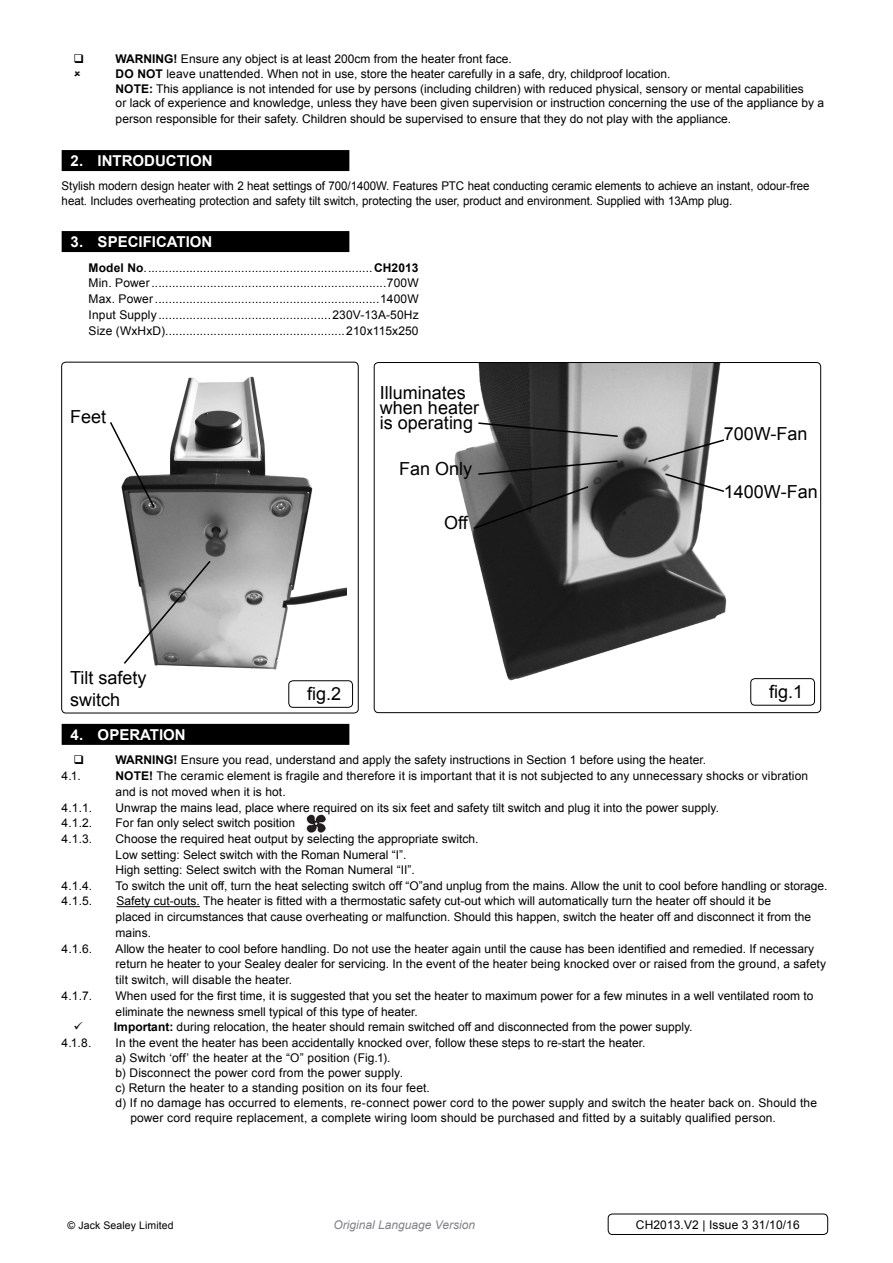
<style>
.page{position:relative;width:893px;height:1263px;background:#fff}
.page>*{position:absolute;margin:0;border:0;box-sizing:border-box;transform-origin:0 0}
.t1{font:18px/15px "Arial";color:#000}
.t2{font:700 15px "Arial";color:#fff}
.t3{font:12px/15.8px "Arial";color:#000}
.t4{font:12px/15px "Arial";color:#000;scale:.96 1}
.t5{font:italic 12px "Arial";color:#808285}
.t6{font:700 12px "Arial";color:#000}
.t7{font:10.5px "Arial";letter-spacing:.01em;color:#000}
.s1{font-weight:700}
</style>
<div class="page">
<div style="left:62px;top:150px;width:287px;height:21px;background:#000"></div>
<div style="left:62px;top:231px;width:287px;height:21px;background:#000"></div>
<div style="left:62px;top:724px;width:287px;height:21px;background:#000"></div>
<hr style="left:116px;top:906px;width:84px;height:1px;background:#000">
<div style="left:608px;top:1213px;width:220px;height:22px;border:1px solid #000;border-radius:4px"></div>
<img style="left:454px;top:364px;width:310px;height:342px">
<div style="left:374px;top:362px;width:447px;height:351px;border:1px solid #000;border-radius:4px"></div>
<svg style="left:477px;top:421px;width:142px;height:17px"></svg>
<svg style="left:477px;top:459px;width:142px;height:17px"></svg>
<svg style="left:472px;top:485px;width:118px;height:45px"></svg>
<svg style="left:647px;top:438px;width:79px;height:25px"></svg>
<svg style="left:664px;top:472px;width:62px;height:21px"></svg>
<div style="left:750px;top:678px;width:65px;height:27px;border:1px solid #000;border-radius:4px"></div>
<img style="left:125px;top:376px;width:221px;height:330px">
<div style="left:61px;top:362px;width:298px;height:351px;border:1px solid #000;border-radius:4px"></div>
<svg style="left:124px;top:559px;width:88px;height:106px"></svg>
<svg style="left:110px;top:420px;width:46px;height:90px"></svg>
<div style="left:288px;top:680px;width:65px;height:28px;border:1px solid #000;border-radius:4px"></div>
<img style="left:306px;top:814px;width:19px;height:19px">
<p class="t3" style="left:116px;top:51px;width:556px;text-indent:58px"><span class="s1">!</span> Ensure any object is at least 200cm from the heater front face.<br><span class="s1">DO N OT</span> leave unattended. When not in use, store the heater carefully in a safe, dry, childproof location.</p>
<p class="t3" style="left:116px;top:82px;width:710px;line-height:14.4px"><span class="s1">NOTE :</span> This appliance is not intended for use by persons (including children) with reduced physical, sensory or mental capabilities<br>or lack of experience and knowledge, unless they have been given supervision or instruction concerning the use of the appliance by a</p>
<p class="t3" style="left:116px;top:111px;width:617px">person responsible for their safety. Children should be supervised to ensure that they do not play with the appliance.</p>
<p class="t2" style="left:71px;top:151px;width:143px">2. INTRODUCTION</p>
<p class="t4" style="left:62px;top:178px;width:781px">Stylish modern design heater with 2 heat settings of 700/1400W. Features PTC heat conducting ceramic elements to achieve an instant, odour-free heat. Includes overheating protection and safety tilt switch, protecting the user, product and environment. Supplied with 13Amp plug.</p>
<p class="t2" style="left:71px;top:232px;width:143px">3. SPECIFICATION</p>
<p class="t3" style="left:89px;top:260px;width:331px;text-align:justify"><span class="s1">MODEL NO</span>..................................................................<span class="s1">CH2013<br></span>Min. Power....................................................................700W Max. Power.................................................................1400W Input Supply ..................................................230V-13A-50Hz Size (WxHxD)....................................................210x115x250</p>
<p class="t6" style="left:116px;top:51px;width:10px">WARNING</p>
<h1 class="t1" style="left:70px;top:410px;width:38px">Feet</h1>
<h1 class="t1" style="left:70px;top:667px;width:78px;line-height:21.6px">Tilt safety switch</h1>
<h1 class="t1" style="left:380px;top:385px;width:101px">Illuminates when heater is operating</h1>
<h1 class="t1" style="left:399px;top:461px;width:75px">Fan Only</h1>
<h1 class="t1" style="left:444px;top:515px;width:26px">Off</h1>
<h1 class="t1" style="left:307px;top:687px;width:36px">fig.2</h1>
<h1 class="t1" style="left:724px;top:427px;width:85px">700W-Fan</h1>
<h1 class="t1" style="left:724px;top:484px;width:95px">1400W-Fan</h1>
<h1 class="t1" style="left:769px;top:684px;width:36px">fig.1</h1>
<p class="t2" style="left:71px;top:724px;width:117px">4. OPERATION</p>
<p class="t6" style="left:116px;top:752px;width:10px">WARNING</p>
<p class="t3" style="left:174px;top:752px;width:534px"><span class="s1">!</span> Ensure you read, understand and apply the safety instructions in Section 1 before using the heater.</p>
<p class="t3" style="left:62px;top:768px;width:21px">4.1.</p>
<p class="t3" style="left:116px;top:768px;width:694px"><span class="s1">NOTE!</span> The ceramic element is fragile and therefore it is important that it is not subjected to any unnecessary shocks or vibration and is not moved when it is hot.</p>
<p class="t3" style="left:62px;top:800px;width:32px">4.1.1.</p>
<p class="t3" style="left:116px;top:800px;width:605px">U nwrap the mains lead, place where required on its six feet and safety tilt switch and plug it into the power supply.</p>
<p class="t3" style="left:62px;top:815px;width:48px">4.1.2. F</p>
<p class="t3" style="left:123px;top:815px;width:174px">or fan only select switch position</p>
<p class="t3" style="left:62px;top:831px;width:32px">4.1.3.</p>
<p class="t3" style="left:115px;top:831px;width:365px;line-height:15.3px">Choose the required heat output by selecting the appropriate switch.<br>Low setting: Select switch with the Roman N umeral “I ”.<br>High setting: Select switch with the Roman N umeral “II”.</p>
<p class="t3" style="left:62px;top:878px;width:32px">4.1.4.</p>
<p class="t3" style="left:116px;top:878px;width:713px">To switch the unit off, turn the heat selecting switch off “O”and unplug from the mains. Allow the unit to cool before handling or storage.</p>
<p class="t3" style="left:62px;top:893px;width:32px">4.1.5.</p>
<p class="t3" style="left:116px;top:893px;width:697px">Safety cut-outs. The heater is fitted with a thermostatic safety cut-out which will automatically turn the heater off should it be<br>placed in circumstances that cause overheating or malfunction. Should this happen, switch the heater off and disconnect it from the mains.</p>
<p class="t3" style="left:62px;top:941px;width:32px">4.1.6.</p>
<p class="t3" style="left:116px;top:941px;width:712px">Allow the heater to cool before handling. Do not use the heater again until the cause has been identified and remedied. If necessary return he heater to your Sealey dealer for servicing. I n the event of the heater being knocked over or raised from the ground, a safety tilt switch, will disable the heater.</p>
<p class="t3" style="left:62px;top:988px;width:32px">4.1.7.</p>
<p class="t3" style="left:114px;top:988px;width:701px">When used for the first time, it is suggested that you set the heater to maximum power for a few minutes in a well ventilated room to eliminate the newness smell typical of this type of heater.<br><span class="s1">IMPORTANT:</span> during relocation, the heater should remain switched off and disconnected from the power supply.</p>
<p class="t3" style="left:62px;top:1035px;width:31px">4.1.8.</p>
<p class="t3" style="left:116px;top:1035px;width:531px">In the event the heater has been accidentally knocked over, follow these steps to re-start the heater.</p>
<p class="t3" style="left:116px;top:1050px;width:276px">a) Switch ‘off’ the heater at the “O” position (Fig.1).</p>
<p class="t3" style="left:116px;top:1065px;width:289px">b) Disconnect the power cord from the power supply.</p>
<p class="t3" style="left:116px;top:1080px;width:316px">c) Return the heater to a standing position on its four feet.</p>
<p class="t3" style="left:116px;top:1095px;width:703px">d) If no damage has occurred to elements, re-connect power cord to the power supply and switch the heater back on. Should the</p>
<p class="t3" style="left:130px;top:1110px;width:647px">power cord require replacement, a complete wiring loom should be purchased and fitted by a suitably qualified person.</p>
<p class="t7" style="left:68px;top:1218px;width:108px">© Jack Sealey Limited</p>
<p class="t5" style="left:333px;top:1217px;width:143px">Original Language Version</p>
<p class="t3" style="left:636px;top:1217px;width:165px">CH2013.V2 | Issue 3 31/10/16</p>
</div>
